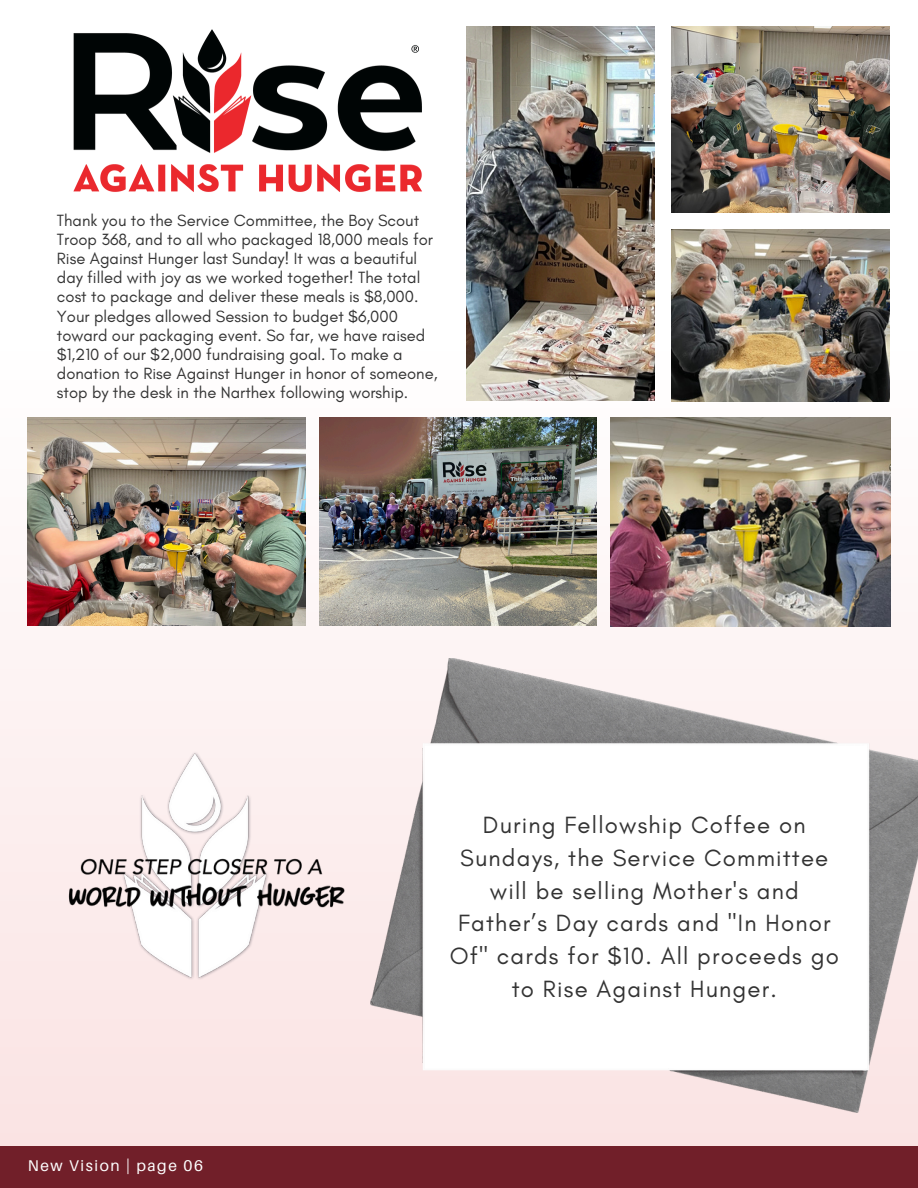
<style>
.page{position:relative;width:918px;height:1188px;background:#fff}
.page>*{position:absolute;margin:0;border:0;box-sizing:border-box;transform-origin:0 0}
.t1{font:24px/32.7px "Glacial Indifference";letter-spacing:.05em;color:#333;text-align:center}
.t2{font:16.5px/19.2px "Glacial Indifference";color:#333}
.t3{font:15.6px "Aileron";letter-spacing:.1em;color:#fff}
</style>
<div class="page">
<div style="left:0;top:1145px;width:918px;height:43px;background:#711f29"></div>
<div style="left:0;top:335px;width:918px;height:810px;background:linear-gradient(to bottom,#fefefd,#fae4e4)"></div>
<img style="left:73px;top:29px;width:349px;height:163px">
<img style="left:371px;top:658px;width:547px;height:454px">
<img style="left:119px;top:748px;width:153px;height:234px">
<img style="left:66px;top:849px;width:281px;height:67px">
<img style="left:319px;top:418px;width:278px;height:208px">
<img style="left:671px;top:229px;width:219px;height:172px">
<img style="left:28px;top:418px;width:278px;height:208px">
<img style="left:671px;top:27px;width:219px;height:186px">
<img style="left:610px;top:418px;width:281px;height:209px">
<img style="left:466px;top:27px;width:188px;height:373px">
<h1 class="t2" style="left:57px;top:211px;width:382px">Thank you to the Service Committee, the Boy Scout Troop 368, and to all who packaged 18,000 meals for Rise Against Hunger last Sunday! It was a beautiful day filled with joy as we worked together! The total cost to package and deliver these meals is $8,000.<br>Your pledges allowed Session to budget $6,000 toward our packaging event. So far, we have raised $1,210 of our $2,000 fundraising goal. To make a donation to Rise Against Hunger in honor of someone, stop by the desk in the Narthex following worship.</h1>
<p class="t3" style="left:28px;top:1156px;width:177px">New Vision | page 06</p>
<p class="t1" style="left:450px;top:809px;width:391px">During Fellowship Coffee on<br>Sundays, the Service Committee will be selling Mother's and<br>Father’s Day cards and "In Honor<br>Of" cards for $10. All proceeds go to Rise Against Hunger.</p>
</div>
